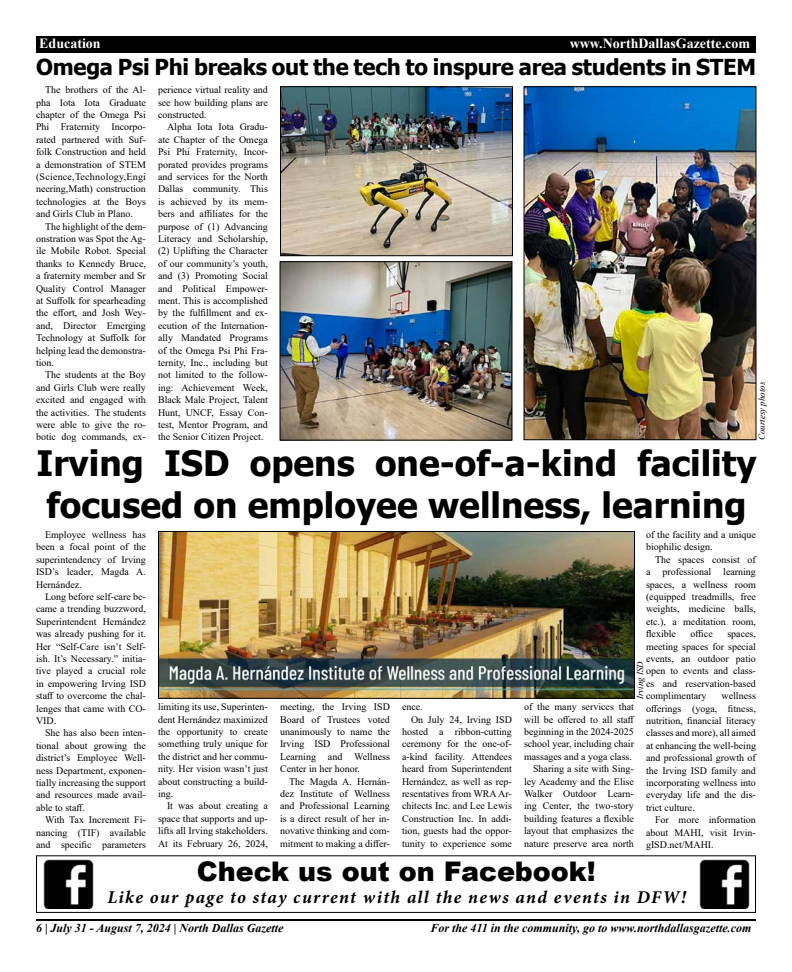
<style>
.page{position:relative;width:792px;height:972px;background:#fff}
.page>*{position:absolute;margin:0;border:0;box-sizing:border-box;transform-origin:0 0}
.t1{font:700 35px/42px "Tahoma";color:#000}
.t2{font:900 27px "Arial";color:#000}
.t3{font:700 22px "Tahoma";letter-spacing:-.01em;color:#000}
.t4{font:italic 700 18px "Minion Pro";letter-spacing:.075em;color:#000}
.t5{font:700 14px "Times New Roman";color:#fff}
.t6{font:italic 700 12px "Times New Roman";color:#000}
.t7{font:10px/12.4px "Times New Roman";color:#000;text-align:justify}
.t8{font:italic 9px "Times New Roman";color:#000}
</style>
<div class="page">
<div style="left:36px;top:36px;width:720px;height:17px;background:#000"></div>
<hr style="left:36px;top:919px;width:720px;height:2px;background:#000">
<div style="left:36px;top:855px;width:720px;height:58px;border:1px solid #000"></div>
<img style="left:43px;top:860px;width:51px;height:49px">
<img style="left:699px;top:860px;width:51px;height:49px">
<img style="left:282px;top:88px;width:229px;height:166px">
<div style="left:280px;top:86px;width:233px;height:170px;border:1px solid #000"></div>
<img style="left:526px;top:88px;width:228px;height:350px">
<div style="left:524px;top:86px;width:232px;height:354px;border:1px solid #000"></div>
<img style="left:282px;top:263px;width:228px;height:176px">
<div style="left:280px;top:261px;width:232px;height:180px;border:1px solid #000"></div>
<img style="left:160px;top:533px;width:473px;height:164px">
<div style="left:158px;top:531px;width:477px;height:168px;border:1px solid #000"></div>
<h3 class="t5" style="left:39px;top:33px;width:63px">Education</h3>
<h3 class="t5" style="left:570px;top:33px;width:182px">www.NorthDallasGazette.com</h3>
<h3 class="t3" style="left:36px;top:52px;width:722px">Omega Psi Phi breaks out the tech to inspure area students in STEM</h3>
<p class="t7" style="left:36px;top:83px;width:112px;text-indent:9px">The brothers of the Al&shy;pha Iota Iota Graduate chapter of the Omega Psi Phi Fraternity Incorpo&shy;rated partnered with Suf&shy;folk Construction and held a demonstration of STEM (Science,Technology,Engi neering,Math) construction technologies at the Boys and Girls Club in Plano.</p>
<p class="t7" style="left:36px;top:220px;width:111px;text-indent:9px">The highlight of the dem&shy;onstration was Spot the Ag&shy;ile Mobile Robot. Special thanks to Kennedy Bruce, a fraternity member and Sr Quality Control Manager at Suffolk for spearheading the effort, and Josh Wey&shy;and, Director Emerging Technology at Suffolk for helping lead the demonstra&shy;tion.</p>
<p class="t7" style="left:36px;top:368px;width:111px;text-indent:9px">The students at the Boy and Girls Club were really excited and engaged with the activities. The students were able to give the ro&shy;botic dog commands, ex-</p>
<p class="t7" style="left:158px;top:83px;width:111px">perience virtual reality and see how building plans are constructed.</p>
<p class="t7" style="left:158px;top:120px;width:111px;text-indent:9px">Alpha Iota Iota Gradu&shy;ate Chapter of the Omega Psi Phi Fraternity, Incor&shy;porated provides programs and services for the North Dallas community. This is achieved by its mem&shy;bers and affiliates for the purpose of (1) Advancing Literacy and Scholarship, (2) Uplifting the Character of our community’s youth, and (3) Promoting Social and Political Empower&shy;ment. This is accomplished by the fulfillment and ex&shy;ecution of the Internation&shy;ally Mandated Programs of the Omega Psi Phi Fra&shy;ternity, Inc., including but not limited to the follow&shy;ing: Achievement Week, Black Male Project, Talent Hunt, UNCF, Essay Con&shy;test, Mentor Program, and the Senior Citizen Project.</p>
<p class="t8" style="left:756px;top:440px;width:60px;rotate:-90deg">Courtesy photos</p>
<h1 class="t1" style="left:36px;top:443px;width:722px">Irving ISD opens one-of-a-kind facility focused on employee wellness, learning</h1>
<p class="t7" style="left:36px;top:528px;width:111px;text-indent:9px">Employee wellness has been a focal point of the superintendency of Irving ISD’s leader, Magda A.<br>Hernández.</p>
<p class="t7" style="left:36px;top:590px;width:111px;text-indent:9px">Long before self-care be&shy;came a trending buzzword, Superintendent Hernández was already pushing for it.<br>Her “Self-Care isn’t Self&shy;ish. It’s Necessary.” initia&shy;tive played a crucial role in empowering Irving ISD staff to overcome the chal&shy;lenges that came with CO-VID.</p>
<p class="t7" style="left:36px;top:726px;width:111px;text-indent:9px">She has also been inten&shy;tional about growing the district’s Employee Well&shy;ness Department, exponen&shy;tially increasing the support and resources made avail&shy;able to staff.</p>
<p class="t7" style="left:36px;top:813px;width:111px;text-indent:9px">With Tax Increment Fi&shy;nancing (TIF) available and specific parameters</p>
<p class="t7" style="left:646px;top:528px;width:111px">of the facility and a unique biophilic design.</p>
<p class="t7" style="left:646px;top:553px;width:111px;text-indent:9px">The spaces consist of a professional learning spaces, a wellness room (equipped treadmills, free weights, medicine balls, etc.), a meditation room, flexible</p>
<p class="t7" style="left:691px;top:627px;width:24px">office</p>
<p class="t7" style="left:646px;top:627px;width:111px;text-indent:81px">spaces, meeting spaces for special events, an outdoor patio open to events and class&shy;es and reservation-based complimentary</p>
<p class="t8" style="left:634px;top:699px;width:40px;rotate:-90deg">Irving ISD</p>
<p class="t7" style="left:646px;top:689px;width:111px;text-indent:76px">wellness offerings (yoga, fitness, nutrition, financial literacy classes and more), all aimed at enhancing the well-being and professional growth of the Irving ISD family and incorporating wellness into everyday life and the dis&shy;trict culture.</p>
<p class="t7" style="left:646px;top:813px;width:111px;text-indent:9px">For more information about MAHI, visit Irvin&shy;gISD.net/MAHI.</p>
<p class="t7" style="left:524px;top:700px;width:112px;text-align:right">of the many services that will be offered to all staff beginning in the 2024-2025 school year, including chair massages and a yoga class.<br>Sharing a site with Sing&shy;ley Academy and the Elise<br>Walker Outdoor Learn&shy;ing Center, the two-story building features a flexible layout that emphasizes the nature preserve area north</p>
<p class="t7" style="left:280px;top:700px;width:111px">meeting, the Irving ISD Board of Trustees voted unanimously to name the Irving ISD Professional Learning and Wellness Center in her honor.</p>
<p class="t7" style="left:280px;top:775px;width:111px;text-indent:9px">The Magda A. Hernán&shy;dez Institute of Wellness and Professional Learning is a direct result of her in&shy;novative thinking and com&shy;mitment to making a differ-</p>
<p class="t7" style="left:158px;top:700px;width:111px">limiting its use, Superinten&shy;dent Hernández maximized the opportunity to create something truly unique for the district and her commu&shy;nity. Her vision wasn’t just about constructing a build&shy;ing.</p>
<p class="t7" style="left:158px;top:800px;width:111px;text-indent:9px">It was about creating a space that supports and up&shy;lifts all Irving stakeholders.<br>At its February 26, 2024,</p>
<p class="t7" style="left:402px;top:700px;width:22px">ence.</p>
<p class="t7" style="left:411px;top:713px;width:102px">On July 24, Irving ISD</p>
<p class="t7" style="left:402px;top:725px;width:111px">hosted a ribbon-cutting</p>
<p class="t7" style="left:402px;top:738px;width:111px">ceremony for the one-of-</p>
<p class="t7" style="left:402px;top:750px;width:111px">a-kind facility. Attendees</p>
<p class="t7" style="left:402px;top:762px;width:111px">heard from Superintendent</p>
<p class="t7" style="left:402px;top:775px;width:111px">Hernández, as well as rep-</p>
<p class="t7" style="left:402px;top:787px;width:111px">resentatives from WRA Ar-</p>
<p class="t7" style="left:402px;top:800px;width:111px">chitects Inc. and Lee Lewis</p>
<p class="t7" style="left:402px;top:812px;width:111px">Construction Inc. In addi-</p>
<p class="t7" style="left:402px;top:824px;width:111px">tion, guests had the oppor-</p>
<p class="t7" style="left:402px;top:837px;width:111px">tunity to experience some</p>
<h2 class="t2" style="left:197px;top:851px;width:401px">Check us out on Facebook!</h2>
<h3 class="t4" style="left:107px;top:884px;width:580px">Like our page to stay current with all the news and events in DFW!</h3>
<p class="t6" style="left:36px;top:920px;width:249px">6 | July 31 - August 7, 2024 | North Dallas Gazette</p>
<p class="t6" style="left:431px;top:920px;width:322px">For the 411 in the community, go to www.northdallasgazette.com</p>
</div>
